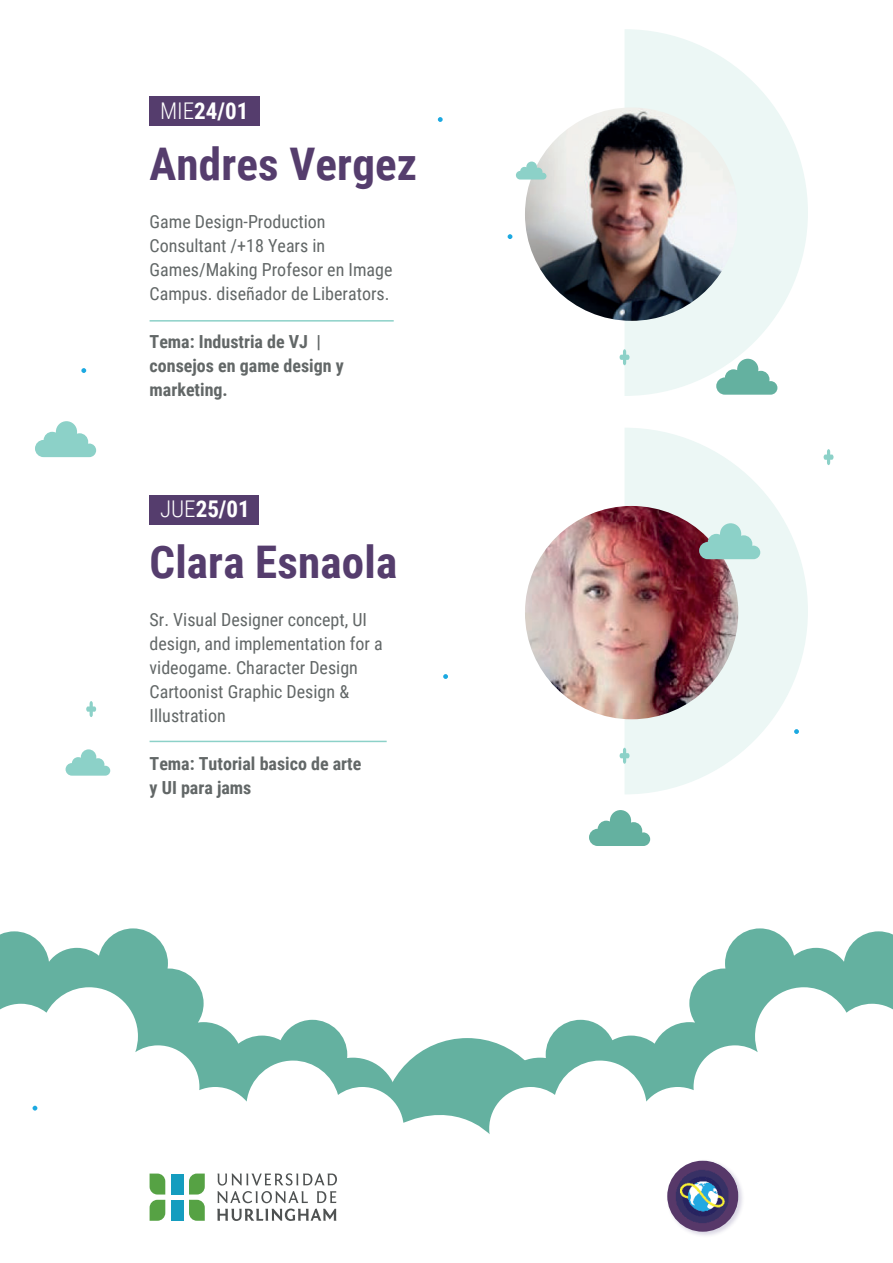
<style>
.page{position:relative;width:893px;height:1263px;background:#fff}
.page>*{position:absolute;margin:0;border:0;box-sizing:border-box;transform-origin:0 0}
.t1{font:700 45px "Roboto Condensed";letter-spacing:.005em;color:#553d6d}
.t2{font:700 22.95px "Roboto Condensed";color:#fff}
.t3{font:18px/24px "Roboto Condensed";color:#626767}
.t4{font:700 18px/24px "Roboto Condensed";color:#626767}
.s1{font-weight:300}
</style>
<div class="page">
<svg style="left:0;top:928px;width:200px;height:59px;fill:#64b1a0"></svg>
<svg style="left:693px;top:928px;width:200px;height:59px;fill:#64b1a0"></svg>
<svg style="left:0;top:987px;width:893px;height:234px"></svg>
<svg style="left:625px;top:428px;width:183px;height:366px;fill:#ecf7f5"></svg>
<div style="left:150px;top:495px;width:109px;height:29px;background:#553d6d"></div>
<img style="left:525px;top:506px;width:213px;height:213px;border-radius:107px">
<hr style="left:150px;top:741px;width:237px;height:1px;background:#8cd1c8">
<svg style="left:699px;top:523px;width:61px;height:36px"></svg>
<svg style="left:35px;top:421px;width:61px;height:36px"></svg>
<svg style="left:824px;top:449px;width:9px;height:16px"></svg>
<svg style="left:86px;top:701px;width:10px;height:16px"></svg>
<svg style="left:620px;top:748px;width:9px;height:16px"></svg>
<svg style="left:66px;top:749px;width:44px;height:27px"></svg>
<svg style="left:794px;top:729px;width:5px;height:5px"></svg>
<svg style="left:443px;top:674px;width:5px;height:5px"></svg>
<svg style="left:33px;top:1106px;width:4px;height:4px"></svg>
<svg style="left:625px;top:29px;width:183px;height:367px;fill:#ecf7f5"></svg>
<div style="left:150px;top:97px;width:110px;height:29px;background:#553d6d"></div>
<img style="left:525px;top:107px;width:212px;height:214px">
<hr style="left:150px;top:320px;width:244px;height:2px;background:#8cd1c8">
<svg style="left:516px;top:162px;width:30px;height:18px"></svg>
<svg style="left:620px;top:349px;width:9px;height:16px"></svg>
<svg style="left:438px;top:117px;width:5px;height:5px"></svg>
<svg style="left:81px;top:368px;width:5px;height:5px"></svg>
<svg style="left:716px;top:359px;width:61px;height:36px"></svg>
<svg style="left:508px;top:234px;width:4px;height:5px"></svg>
<svg style="left:189px;top:1173px;width:16px;height:21px"></svg>
<svg style="left:189px;top:1200px;width:16px;height:21px"></svg>
<svg style="left:150px;top:1200px;width:15px;height:21px"></svg>
<svg style="left:150px;top:1173px;width:15px;height:21px"></svg>
<div style="left:171px;top:1173px;width:12px;height:21px;background:#159dbf"></div>
<div style="left:171px;top:1200px;width:12px;height:21px;background:#159dbf"></div>
<svg style="left:218px;top:1173px;width:119px;height:12px"></svg>
<svg style="left:217px;top:1191px;width:119px;height:30px"></svg>
<img style="left:664px;top:1158px;width:82px;height:78px">
<img style="left:667px;top:1161px;width:71px;height:71px;border-radius:36px">
<svg style="left:589px;top:810px;width:61px;height:36px"></svg>
<p class="t2" style="left:160px;top:101px;width:90px"><span class="s1">MIE</span>24/01</p>
<h1 class="t1" style="left:150px;top:145px;width:269px">Andres Vergez</h1>
<p class="t3" style="left:150px;top:210px;width:244px">Game Design-Production<br>Consultant /+18 Years in<br>Games/Making Profesor en Image<br>Campus. diseñador de Liberators.</p>
<p class="t4" style="left:150px;top:331px;width:196px">Tema: Industria de VJ | consejos en game design y marketing.</p>
<p class="t2" style="left:160px;top:500px;width:91px"><span class="s1">JUE</span>25/01</p>
<h1 class="t1" style="left:150px;top:544px;width:249px">Clara Esnaola</h1>
<p class="t3" style="left:150px;top:609px;width:235px">Sr. Visual Designer concept, UI design, and implementation for a videogame. Character Design<br>Cartoonist Graphic Design &amp;<br>Illustration</p>
<p class="t4" style="left:150px;top:753px;width:213px">Tema: Tutorial basico de arte y UI para jams</p>
</div>
